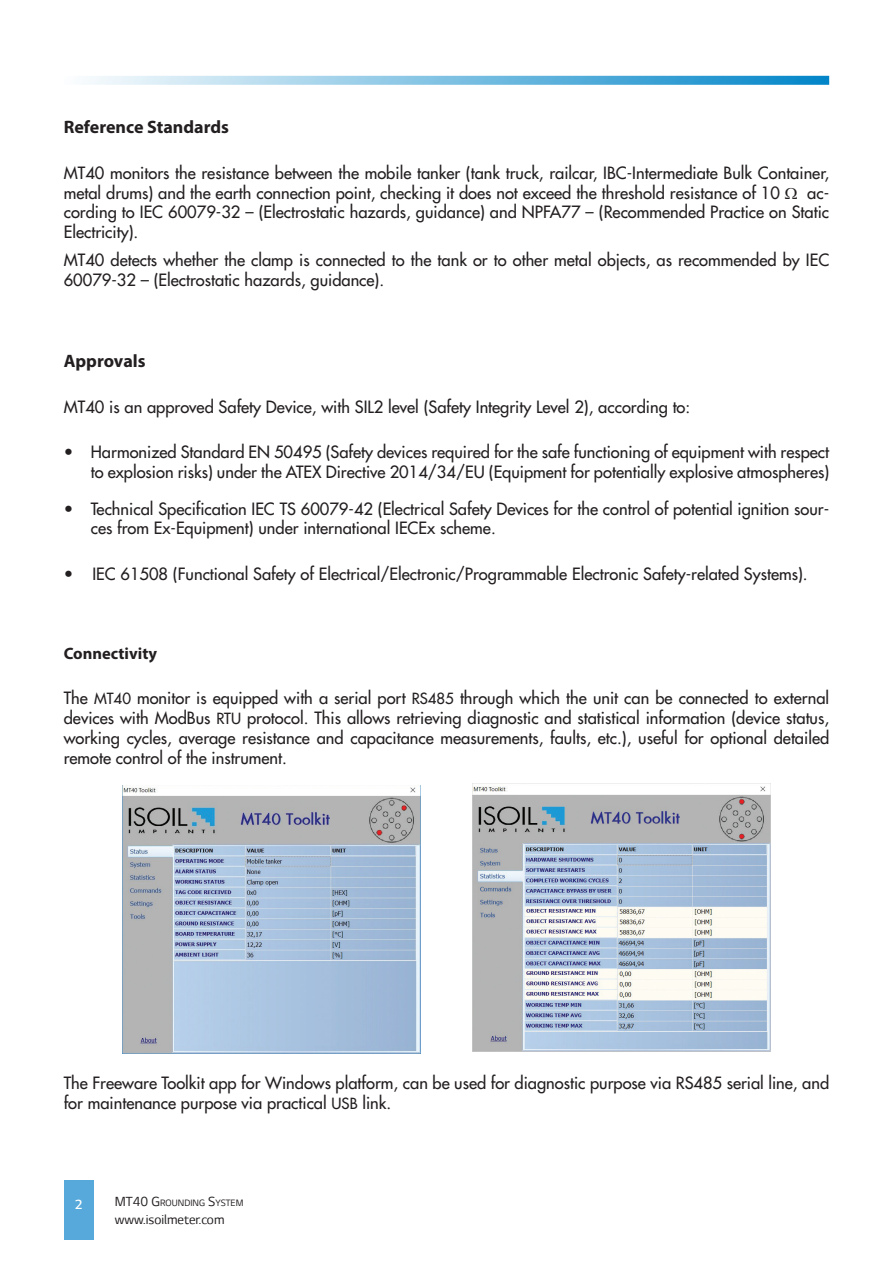
<style>
.page{position:relative;width:893px;height:1263px;background:#fff}
.page>*{position:absolute;margin:0;border:0;box-sizing:border-box;transform-origin:0 0}
.t1{font:700 18px "Myriad Pro";color:#231f20}
.t2{font:16.5px/19.8px "Futura";color:#231f20}
.t3{font:700 16.5px "Myriad Pro";color:#231f20}
.t4{font:15px "LG Smart";color:#231f20}
.t5{font:300 15px "LG Smart";color:#fff}
.t6{font:10.5px "LG Smart";color:#231f20}
.s1{font-size:15px}
</style>
<div class="page">
<img style="left:123px;top:787px;width:297px;height:266px">
<img style="left:472px;top:783px;width:298px;height:269px">
<div style="left:64px;top:1180px;width:30px;height:59px;background:#56a9da"></div>
<svg style="left:87px;top:76px;width:742px;height:9px;background:#7dc0e2"></svg>
<p class="t1" style="left:64px;top:116px;width:167px">Reference Standards</p>
<p class="t2" style="left:64px;top:163px;width:767px">MT40 monitors the resistance between the mobile tanker (tank truck, railcar, IBC-Intermediate Bulk Container, metal drums) and the earth connection point, checking it does not exceed the threshold resistance of 10</p>
<p class="t2" style="left:64px;top:183px;width:767px;text-align:justify;text-indent:743px">ac&shy;cording to IEC 60079-32 – (Electrostatic hazards, guidance) and NPFA77 – (Recommended Practice on Static Electricity).</p>
<p class="t2" style="left:64px;top:250px;width:767px">MT40 detects whether the clamp is connected to the tank or to other metal objects, as recommended by IEC<br>60079-32 – (Electrostatic hazards, guidance).</p>
<p class="t1" style="left:64px;top:350px;width:83px">Approvals</p>
<p class="t2" style="left:64px;top:397px;width:628px">MT40 is an approved Safety Device, with SIL2 level (Safety Integrity Level 2), according to:</p>
<p class="t2" style="left:64px;top:442px;width:767px;text-align:right">• Harmonized Standard EN 50495 (Safety devices required for the safe functioning of equipment with respect to explosion risks) under the ATEX Directive 2014/34/EU (Equipment for potentially explosive atmospheres)</p>
<p class="t2" style="left:91px;top:499px;width:740px;text-indent:-27px">• Technical Specification IEC TS 60079-42 (Electrical Safety Devices for the control of potential ignition sour&shy;ces from Ex-Equipment) under international IECEx scheme.</p>
<p class="t2" style="left:64px;top:564px;width:745px">• IEC 61508 (Functional Safety of Electrical/Electronic/Programmable Electronic Safety-related Systems).</p>
<p class="t3" style="left:64px;top:643px;width:95px">Connectivity</p>
<p class="t2" style="left:64px;top:688px;width:767px;text-align:justify">The <span class="s1">MT40</span> monitor is equipped with a serial port <span class="s1">RS485</span> through which the unit can be connected to external devices with ModBus <span class="s1">RTU</span> protocol. This allows retrieving diagnostic and statistical information (device status, working cycles, average resistance and capacitance measurements, faults, etc.), useful for optional detailed remote control of the instrument.</p>
<p class="t2" style="left:64px;top:1073px;width:767px">The Freeware Toolkit app for Windows platform, can be used for diagnostic purpose via RS485 serial line, and for maintenance purpose via practical <span class="s1">USB</span> link.</p>
<p class="t5" style="left:75px;top:1196px;width:9px">2</p>
<p class="t6" style="left:115px;top:1197px;width:129px"><span class="s1">MT40 G</span>ROUNDING <span class="s1">S</span>YSTEM</p>
<p class="t4" style="left:115px;top:1211px;width:111px">www.isoilmeter.com</p>
</div>
